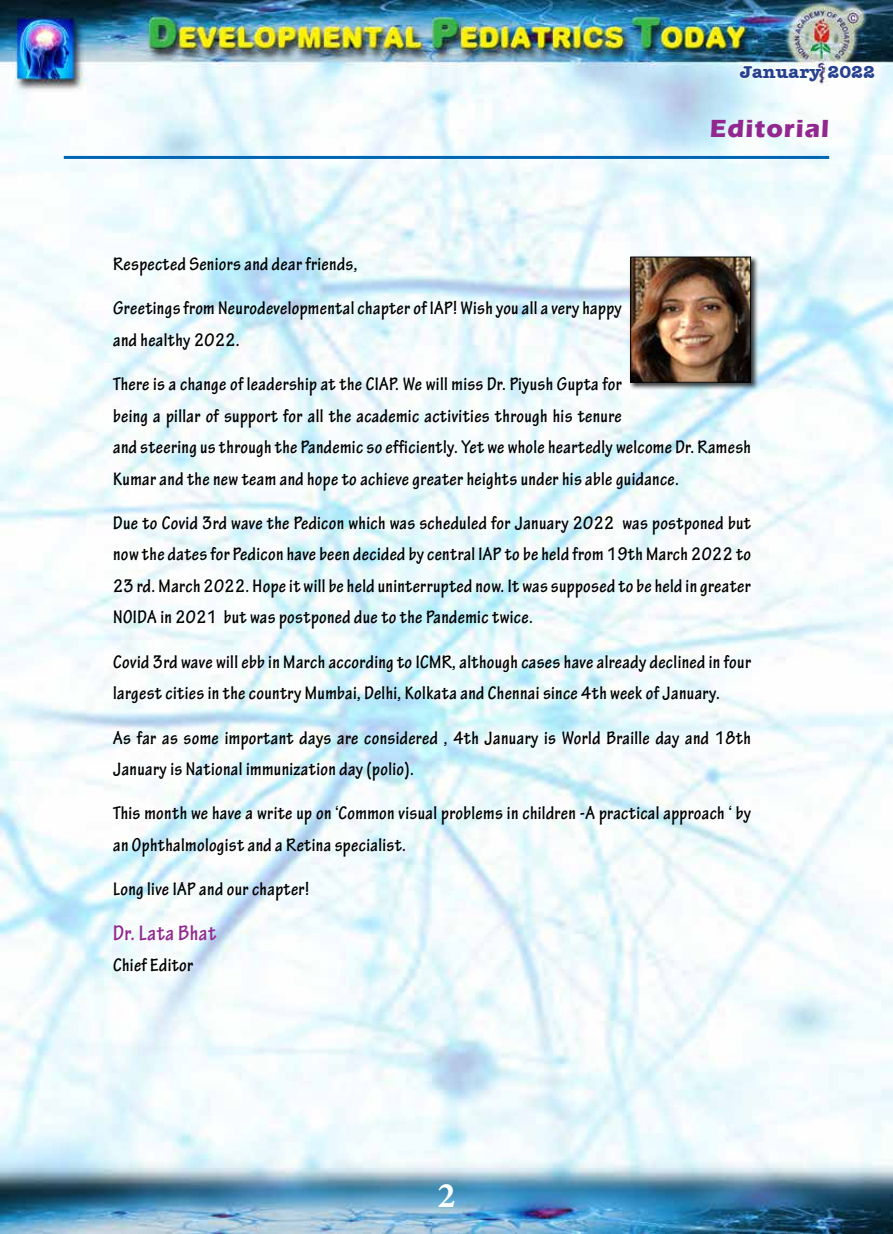
<style>
.page{position:relative;width:893px;height:1234px;background:#fff}
.page>*{position:absolute;margin:0;border:0;box-sizing:border-box;transform-origin:0 0}
.t1{font:700 36px "Minion Pro";color:#fff}
.t2{font:700 25.5px "Eras ITC";letter-spacing:.04em;color:#92278f}
.t3{font:700 condensed 22.5px "Tekton Pro";letter-spacing:.02em;color:#92278f}
.t4{font:700 condensed 19.5px/31.5px "Tekton Pro";letter-spacing:.02em;color:#000}
.t5{font:700 18px "Amer Typewriter IT Cby BT";color:#25408f}
</style>
<div class="page">
<img style="left:0;top:0;width:893px;height:1233px">
<svg style="left:738px;top:63px;width:138px;height:20px"></svg>
<div style="left:629px;top:255px;width:130px;height:135px;background:#000;opacity:.75"></div>
<img style="left:632px;top:258px;width:117px;height:122px">
<div style="left:630px;top:256px;width:121px;height:126px;border:1px solid #000"></div>
<hr style="left:64px;top:156px;width:765px;height:3px;background:#0065b2">
<p class="t5" style="left:740px;top:60px;width:137px">January 2022</p>
<h2 class="t2" style="left:710px;top:114px;width:121px">Editorial</h2>
<p class="t4" style="left:113px;top:248px;width:246px">Respected Seniors and dear friends,</p>
<p class="t4" style="left:113px;top:293px;width:510px">Greetings from Neurodevelopmental chapter of IAP! Wish you all a very happy and healthy 2022.</p>
<p class="t4" style="left:113px;top:368px;width:639px">There is a change of leadership at the CIAP. We will miss Dr. Piyush Gupta for<br>being a pillar of support for all the academic activities through his tenure<br>and steering us through the Pandemic so efficiently. Yet we whole heartedly welcome Dr. Ramesh Kumar and the new team and hope to achieve greater heights under his able guidance.</p>
<p class="t4" style="left:113px;top:507px;width:639px;text-align:justify">Due to Covid 3rd wave the Pedicon which was scheduled for January 2022 was postponed but now the dates for Pedicon have been decided by central IAP to be held from 19th March 2022 to 23 rd. March 2022. Hope it will be held uninterrupted now. It was supposed to be held in greater NOIDA in 2021 but was postponed due to the Pandemic twice.</p>
<p class="t4" style="left:113px;top:646px;width:639px">Covid 3rd wave will ebb in March according to ICMR, although cases have already declined in four largest cities in the country Mumbai, Delhi, Kolkata and Chennai since 4th week of January.</p>
<p class="t4" style="left:113px;top:722px;width:639px">As far as some important days are considered , 4th January is World Braille day and 18th<br>January is National immunization day (polio).</p>
<p class="t4" style="left:113px;top:797px;width:639px">This month we have a write up on ‘Common visual problems in children -A practical approach ‘ by an Ophthalmologist and a Retina specialist.</p>
<p class="t4" style="left:113px;top:873px;width:197px">Long live IAP and our chapter!</p>
<p class="t3" style="left:113px;top:919px;width:105px">Dr. Lata Bhat</p>
<p class="t4" style="left:113px;top:949px;width:82px">Chief Editor</p>
<h1 class="t1" style="left:437px;top:1169px;width:19px">2</h1>
</div>
